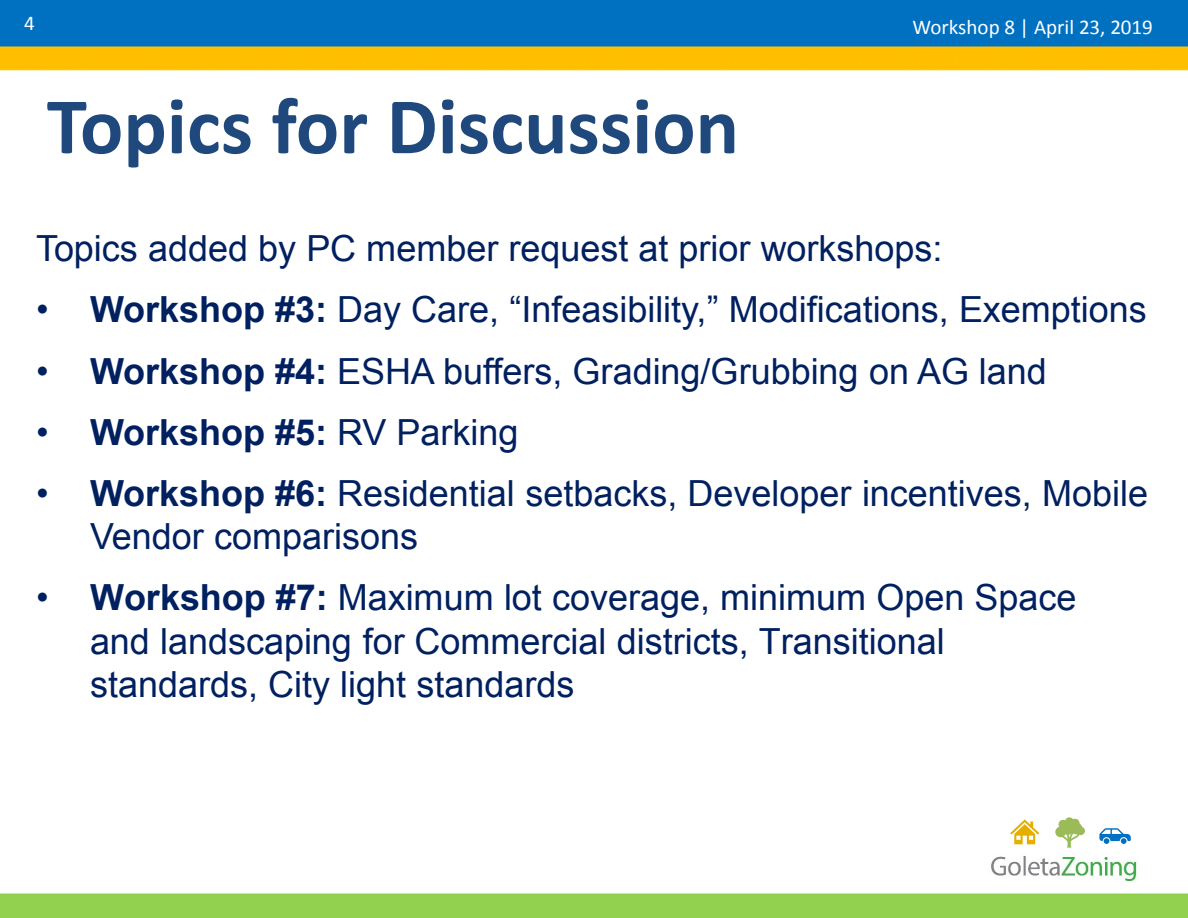
<style>
.page{position:relative;width:1188px;height:918px;background:#fff}
.page>*{position:absolute;margin:0;border:0;box-sizing:border-box;transform-origin:0 0}
.t1{font:700 81px "Calibri";color:#1f497d}
.t2{font:36px/43.2px "Arial";color:#002060}
.t3{font:700 36px "Arial";color:#002060}
.t4{font:21px "Calibri";letter-spacing:-.005em;color:#fff}
.s1{font-weight:700}
.s2{font-weight:400}
</style>
<div class="page">
<img style="left:0;top:0;width:1188px;height:918px">
<svg style="left:1010px;top:819px;width:29px;height:25px"></svg>
<svg style="left:1099px;top:828px;width:32px;height:16px"></svg>
<svg style="left:1055px;top:817px;width:30px;height:31px"></svg>
<img style="left:965px;top:849px;width:210px;height:34px">
<p class="t4" style="left:24px;top:10px;width:12px">4</p>
<h1 class="t1" style="left:47px;top:75px;width:694px">Topics for Discussion</h1>
<p class="t4" style="left:913px;top:13px;width:242px">Workshop 8 | April 23, 2019</p>
<p class="t2" style="left:36px;top:227px;width:908px">Topics added by PC member request at prior workshops:</p>
<p class="t2" style="left:36px;top:288px;width:1112px">• <span class="s1">Workshop #3:</span> Day Care, “Infeasibility,” Modifications, Exemptions</p>
<p class="t2" style="left:36px;top:350px;width:1012px">• <span class="s1">Workshop #4:</span> ESHA buffers, Grading/Grubbing on AG land</p>
<p class="t3" style="left:36px;top:408px;width:484px"><span class="s2">•</span> Workshop #5: <span class="s2">RV Parking</span></p>
<p class="t2" style="left:90px;top:472px;width:1060px;text-indent:-54px">• <span class="s1">Workshop #6:</span> Residential setbacks, Developer incentives, Mobile<br>Vendor comparisons</p>
<p class="t2" style="left:90px;top:576px;width:988px;text-indent:-54px">• <span class="s1">Workshop #7:</span> Maximum lot coverage, minimum Open Space and landscaping for Commercial districts, Transitional standards, City light standards</p>
</div>
